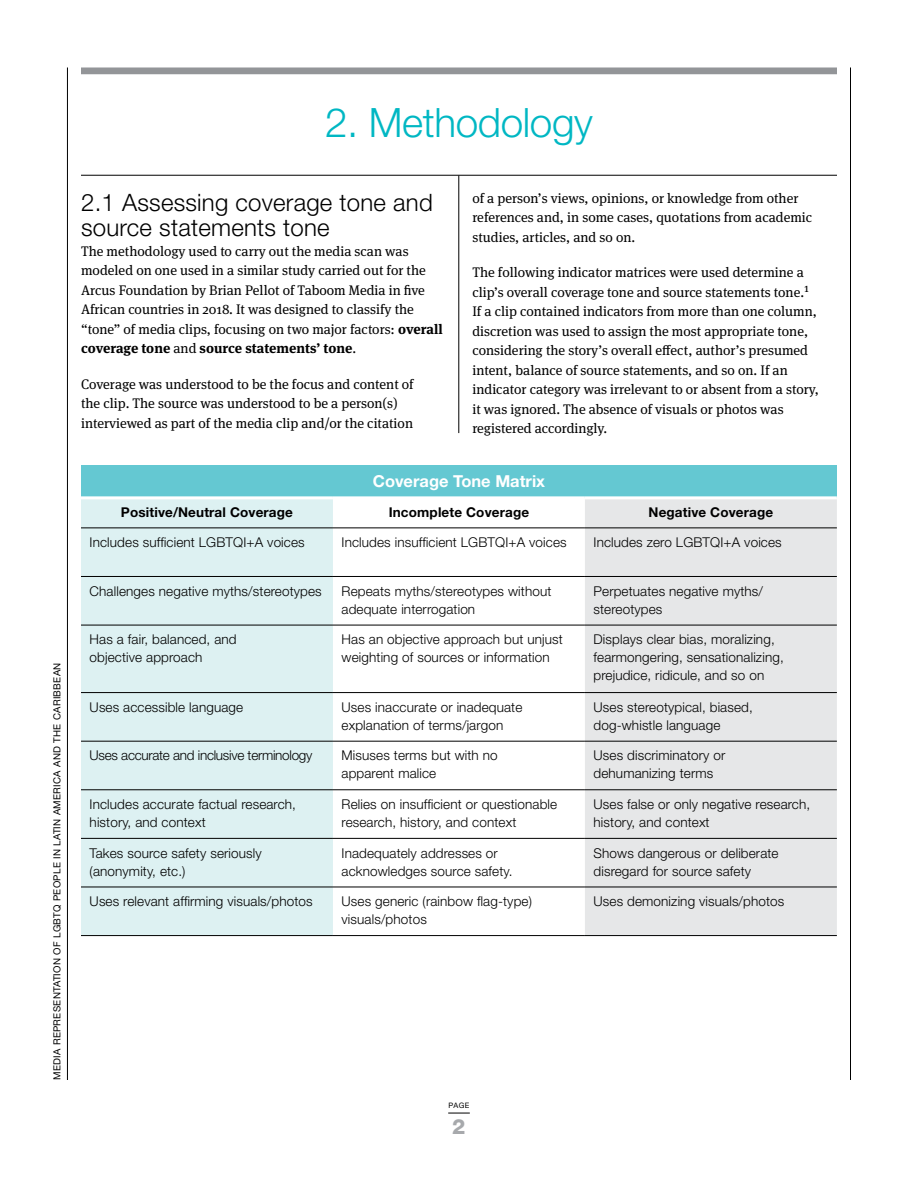
<style>
.page{position:relative;width:918px;height:1188px;background:#fff}
.page>*{position:absolute;margin:0;border:0;box-sizing:border-box;transform-origin:0 0}
.t1{font:300 40.5px "Helvetica Neue";letter-spacing:-.01em;color:#00b7c3}
.t2{font:300 24px/25.5px "Helvetica Neue";letter-spacing:.01em;color:#000}
.t3{font:800 21px "Helvetica Neue";color:#a7a9ac}
.t4{font:700 16.5px "Helvetica Neue";color:#fff}
.t5{font:13.8px/19.5px "Meta Serif Pro";color:#000}
.t6{font:300 13.5px/18px "Helvetica Neue";letter-spacing:.01em;color:#000}
.t7{font:700 13.5px "Helvetica Neue";letter-spacing:.01em;color:#000}
.t8{font:300 13.5px "Helvetica Neue";letter-spacing:-.02em;color:#000}
.t9{font:9.75px "Helvetica Neue";letter-spacing:.03em;color:#000}
.t10{font:7.5px "Helvetica Neue";color:#000}
.s1{font-weight:700}
</style>
<div class="page">
<div style="left:81px;top:68px;width:756px;height:6px;background:#939598"></div>
<hr style="left:850px;top:68px;width:1px;height:1012px;background:#000">
<hr style="left:67px;top:68px;width:1px;height:1012px;background:#000">
<svg style="left:448px;top:1113px;width:22px;height:1px"></svg>
<hr style="left:459px;top:176px;width:1px;height:257px;background:#000">
<hr style="left:81px;top:175px;width:756px;height:1px;background:#000">
<div style="left:81px;top:465px;width:756px;height:33px;background:#64c8d2"></div>
<div style="left:81px;top:499px;width:252px;height:436px;background:#ddf1f2"></div>
<div style="left:585px;top:499px;width:252px;height:436px;background:#e6e7e8"></div>
<hr style="left:333px;top:576px;width:252px;height:1px;background:#000">
<hr style="left:333px;top:625px;width:252px;height:1px;background:#000">
<hr style="left:333px;top:692px;width:252px;height:1px;background:#000">
<hr style="left:333px;top:741px;width:252px;height:1px;background:#000">
<hr style="left:333px;top:790px;width:252px;height:1px;background:#000">
<hr style="left:333px;top:838px;width:252px;height:1px;background:#000">
<hr style="left:333px;top:887px;width:252px;height:1px;background:#000">
<hr style="left:333px;top:935px;width:252px;height:1px;background:#000">
<hr style="left:81px;top:576px;width:252px;height:1px;background:#000">
<hr style="left:81px;top:625px;width:252px;height:1px;background:#000">
<hr style="left:81px;top:692px;width:252px;height:1px;background:#000">
<hr style="left:81px;top:741px;width:252px;height:1px;background:#000">
<hr style="left:81px;top:790px;width:252px;height:1px;background:#000">
<hr style="left:81px;top:838px;width:252px;height:1px;background:#000">
<hr style="left:81px;top:887px;width:252px;height:1px;background:#000">
<hr style="left:81px;top:935px;width:252px;height:1px;background:#000">
<hr style="left:585px;top:576px;width:252px;height:1px;background:#000">
<hr style="left:585px;top:625px;width:252px;height:1px;background:#000">
<hr style="left:585px;top:692px;width:252px;height:1px;background:#000">
<hr style="left:585px;top:741px;width:252px;height:1px;background:#000">
<hr style="left:585px;top:790px;width:252px;height:1px;background:#000">
<hr style="left:585px;top:838px;width:252px;height:1px;background:#000">
<hr style="left:585px;top:887px;width:252px;height:1px;background:#000">
<hr style="left:585px;top:935px;width:252px;height:1px;background:#000">
<hr style="left:81px;top:496px;width:252px;height:3px;background:#fff">
<hr style="left:333px;top:496px;width:252px;height:3px;background:#fff">
<hr style="left:585px;top:496px;width:252px;height:3px;background:#fff">
<hr style="left:81px;top:528px;width:252px;height:1px;background:#000">
<hr style="left:333px;top:528px;width:252px;height:1px;background:#000">
<hr style="left:585px;top:528px;width:252px;height:1px;background:#000">
<p class="t9" style="left:51px;top:1080px;width:419px;rotate:-90deg">MEDIA REPRESENTATION OF LGBTQ PEOPLE IN LATIN AMERICA AND THE CARIBBEAN</p>
<h1 class="t1" style="left:325px;top:98px;width:269px">2. Methodology</h1>
<h2 class="t2" style="left:81px;top:189px;width:353px">2.1 Assessing coverage tone and source statements tone</h2>
<p class="t5" style="left:81px;top:240px;width:363px">The methodology used to carry out the media scan was modeled on one used in a similar study carried out for the Arcus Foundation by Brian Pellot of Taboom Media in five African countries in 2018. It was designed to classify the “tone” of media clips, focusing on two major factors: <span class="s1">overall coverage tone</span> and <span class="s1">source statements’ tone</span>.</p>
<p class="t5" style="left:81px;top:374px;width:334px">Coverage was understood to be the focus and content of the clip. The source was understood to be a person(s) interviewed as part of the media clip and/or the citation</p>
<p class="t5" style="left:472px;top:187px;width:341px">of a person’s views, opinions, or knowledge from other references and, in some cases, quotations from academic studies, articles, and so on.</p>
<p class="t5" style="left:472px;top:262px;width:348px">The following indicator matrices were used determine a clip’s overall coverage tone and source statements tone.<sup>1<br></sup>If a clip contained indicators from more than one column, discretion was used to assign the most appropriate tone, considering the story’s overall effect, author’s presumed intent, balance of source statements, and so on. If an indicator category was irrelevant to or absent from a story, it was ignored. The absence of visuals or photos was registered accordingly.</p>
<p class="t4" style="left:373px;top:471px;width:174px">Coverage Tone Matrix</p>
<p class="t7" style="left:121px;top:504px;width:174px">Positive/Neutral Coverage</p>
<p class="t7" style="left:389px;top:504px;width:142px">Incomplete Coverage</p>
<p class="t7" style="left:649px;top:504px;width:126px">Negative Coverage</p>
<p class="t6" style="left:90px;top:533px;width:217px">Includes sufficient LGBTQI+A voices</p>
<p class="t6" style="left:342px;top:533px;width:227px">Includes insufficient LGBTQI+A voices</p>
<p class="t6" style="left:594px;top:533px;width:190px">Includes zero LGBTQI+A voices</p>
<p class="t6" style="left:90px;top:582px;width:234px">Challenges negative myths/stereotypes</p>
<p class="t6" style="left:342px;top:582px;width:211px">Repeats myths/stereotypes without adequate interrogation</p>
<p class="t6" style="left:594px;top:582px;width:171px">Perpetuates negative myths/ stereotypes</p>
<p class="t6" style="left:90px;top:630px;width:149px">Has a fair, balanced, and objective approach</p>
<p class="t6" style="left:342px;top:630px;width:223px">Has an objective approach but unjust weighting of sources or information</p>
<p class="t6" style="left:594px;top:630px;width:192px">Displays clear bias, moralizing, fearmongering, sensationalizing, prejudice, ridicule, and so on</p>
<p class="t6" style="left:90px;top:698px;width:155px">Uses accessible language</p>
<p class="t6" style="left:342px;top:698px;width:182px">Uses inaccurate or inadequate explanation of terms/jargon</p>
<p class="t6" style="left:594px;top:698px;width:161px">Uses stereotypical, biased, dog-whistle language</p>
<p class="t8" style="left:90px;top:747px;width:224px">Uses accurate and inclusive terminology</p>
<p class="t6" style="left:342px;top:746px;width:158px">Misuses terms but with no apparent malice</p>
<p class="t6" style="left:594px;top:746px;width:133px">Uses discriminatory or dehumanizing terms</p>
<p class="t6" style="left:90px;top:795px;width:208px">Includes accurate factual research, history, and context</p>
<p class="t6" style="left:342px;top:795px;width:217px">Relies on insufficient or questionable research, history, and context</p>
<p class="t6" style="left:594px;top:795px;width:218px">Uses false or only negative research, history, and context</p>
<p class="t6" style="left:90px;top:844px;width:174px">Takes source safety seriously (anonymity, etc.)</p>
<p class="t6" style="left:342px;top:844px;width:172px">Inadequately addresses or acknowledges source safety.</p>
<p class="t6" style="left:594px;top:844px;width:187px">Shows dangerous or deliberate disregard for source safety</p>
<p class="t6" style="left:90px;top:892px;width:225px">Uses relevant affirming visuals/photos</p>
<p class="t6" style="left:342px;top:892px;width:192px">Uses generic (rainbow flag-type) visuals/photos</p>
<p class="t6" style="left:594px;top:892px;width:192px">Uses demonizing visuals/photos</p>
<p class="t10" style="left:449px;top:1100px;width:22px">PAGE</p>
<h3 class="t3" style="left:452px;top:1114px;width:15px">2</h3>
</div>
